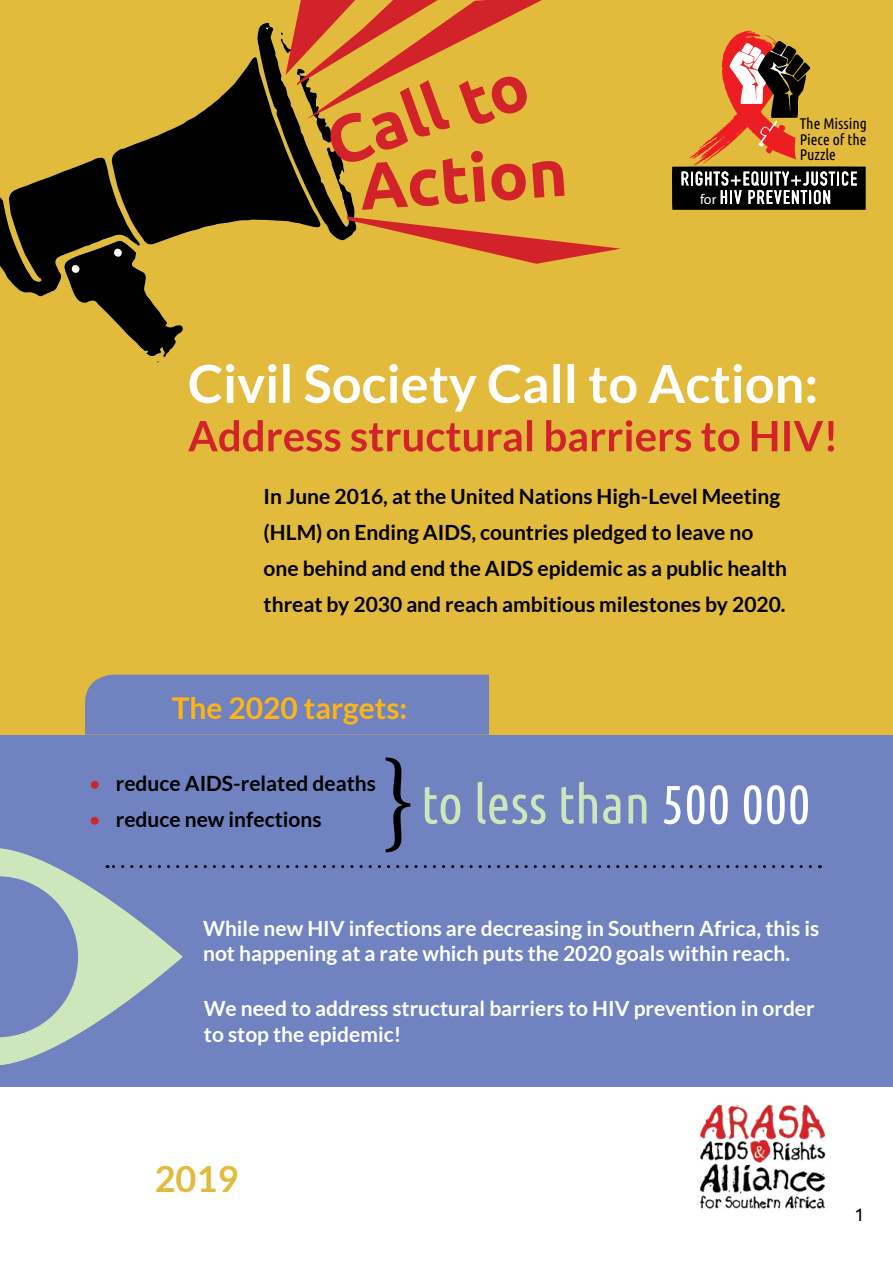
<style>
.page{position:relative;width:893px;height:1263px;background:#fff}
.page>*{position:absolute;margin:0;border:0;box-sizing:border-box;transform-origin:0 0}
.t1{font:54px "Ubuntu Condensed";color:#cee6bb}
.t2{font:700 36px "Lato";color:#e2ba3c}
.t3{font:700 30px "Lato";color:#fcb515}
.t4{font:700 21px/36px "Lato";color:#000}
.t5{font:700 21px/25.2px "Lato";color:#fff}
.t6{font:18px "Ubuntu";color:#000}
.t7{font:15.45px/15.5px "Ubuntu Condensed";color:#010101;text-align:justify}
.t8{font:14.25px "Myriad Pro";color:#fff}
.s1{font-weight:400;color:#d2232a}
.s2{font-family:"Minion Pro";font-size:108px;color:#000}
.s3{color:#fff}
</style>
<div class="page">
<div style="left:0;top:0;width:893px;height:740px;background:#e2ba3c"></div>
<img style="left:700px;top:1104px;width:126px;height:105px">
<svg style="left:188px;top:420px;width:646px;height:32px"></svg>
<div style="left:0;top:735px;width:893px;height:351px;background:#7082c0"></div>
<svg style="left:0;top:0;width:866px;height:412px"></svg>
<svg style="left:0;top:848px;width:810px;height:217px"></svg>
<div style="left:85px;top:675px;width:404px;height:60px;background:#7082c0"></div>
<p class="t8" style="left:700px;top:190px;width:18px">for</p>
<p class="t7" style="left:800px;top:116px;width:69px">The Missing Piece of the Puzzle</p>
<p class="t4" style="left:264px;top:478px;width:525px">In June 2016, at the United Nations High-Level Meeting (HLM) on Ending AIDS, countries pledged to leave no one behind and end the AIDS epidemic as a public health threat by 2030 and reach ambitious milestones by 2020.</p>
<h3 class="t3" style="left:172px;top:691px;width:237px">The 2020 targets:</h3>
<p class="t4" style="left:89px;top:765px;width:289px"><span class="s1">•</span> reduce AIDS-related deaths</p>
<p class="t4" style="left:89px;top:801px;width:234px"><span class="s1">•</span> reduce new infections</p>
<h1 class="t1" style="left:380px;top:771px;width:432px"><span class="s2">}</span>to less than <span class="s3">500 000</span></h1>
<p class="t5" style="left:203px;top:915px;width:618px">While new HIV infections are decreasing in Southern Africa, this is not happening at a rate which puts the 2020 goals within reach.</p>
<p class="t5" style="left:204px;top:996px;width:612px">We need to address structural barriers to HIV prevention in order to stop the epidemic!</p>
<h2 class="t2" style="left:155px;top:1158px;width:85px">2019</h2>
<p class="t6" style="left:854px;top:1203px;width:12px">1</p>
</div>
